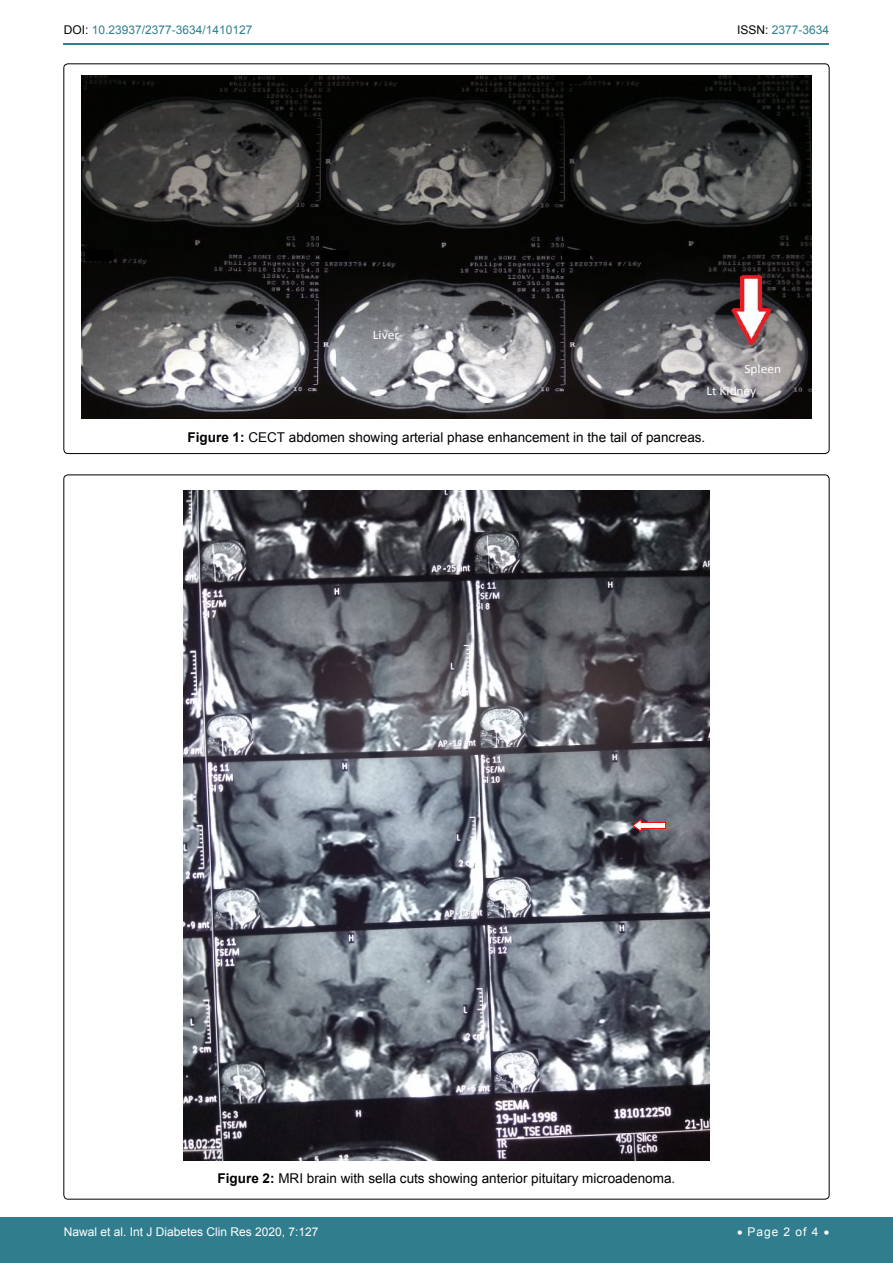
<style>
.page{position:relative;width:893px;height:1263px;background:#fff}
.page>*{position:absolute;margin:0;border:0;box-sizing:border-box;transform-origin:0 0}
.t1{font:13.5px "Arial";color:#000}
.t2{font:12.75px/21.9px "Calibri";color:#fff;scale:1.05 1}
.t3{font:12px "Arial";color:#fff}
.t4{font:12px "Arial";color:#30808d}
.s1{color:#000}
.s2{font-weight:700}
</style>
<div class="page">
<hr style="left:64px;top:43px;width:765px;height:2px;background:#30808d">
<div style="left:0;top:1217px;width:893px;height:46px;background:#307d8d"></div>
<img style="left:82px;top:76px;width:730px;height:343px">
<div style="left:321px;top:251px;width:28px;height:10px;background:#000"></div>
<div style="left:321px;top:250px;width:29px;height:12px;border:1px dashed #000"></div>
<div style="left:562px;top:251px;width:28px;height:10px;background:#000"></div>
<div style="left:561px;top:250px;width:30px;height:12px;border:1px dashed #000"></div>
<div style="left:85px;top:251px;width:28px;height:10px;background:#000"></div>
<div style="left:84px;top:250px;width:30px;height:12px;border:1px dashed #000"></div>
<img style="left:183px;top:491px;width:527px;height:670px">
<svg style="left:632px;top:818px;width:34px;height:14px"></svg>
<p class="t4" style="left:64px;top:22px;width:190px"><span class="s1">DOI:</span> 10.23937/2377-3634/1410127</p>
<p class="t4" style="left:737px;top:22px;width:94px"><span class="s1">ISSN:</span> 2377-3634</p>
<p class="t2" style="left:373px;top:324px;width:26px">Liver</p>
<p class="t2" style="left:707px;top:357px;width:73px;text-indent:38px">Spleen<br>Lt Kidney</p>
<p class="t1" style="left:188px;top:428px;width:519px"><span class="s2">Figure 1:</span> CECT abdomen showing arterial phase enhancement in the tail of pancreas.</p>
<p class="t1" style="left:218px;top:1170px;width:459px"><span class="s2">Figure 2:</span> MRI brain with sella cuts showing anterior pituitary microadenoma.</p>
<p class="t3" style="left:64px;top:1223px;width:256px">Nawal et al. Int J Diabetes Clin Res 2020, 7:127</p>
<p class="t3" style="left:737px;top:1223px;width:94px">• Page 2 of 4 •</p>
</div>
